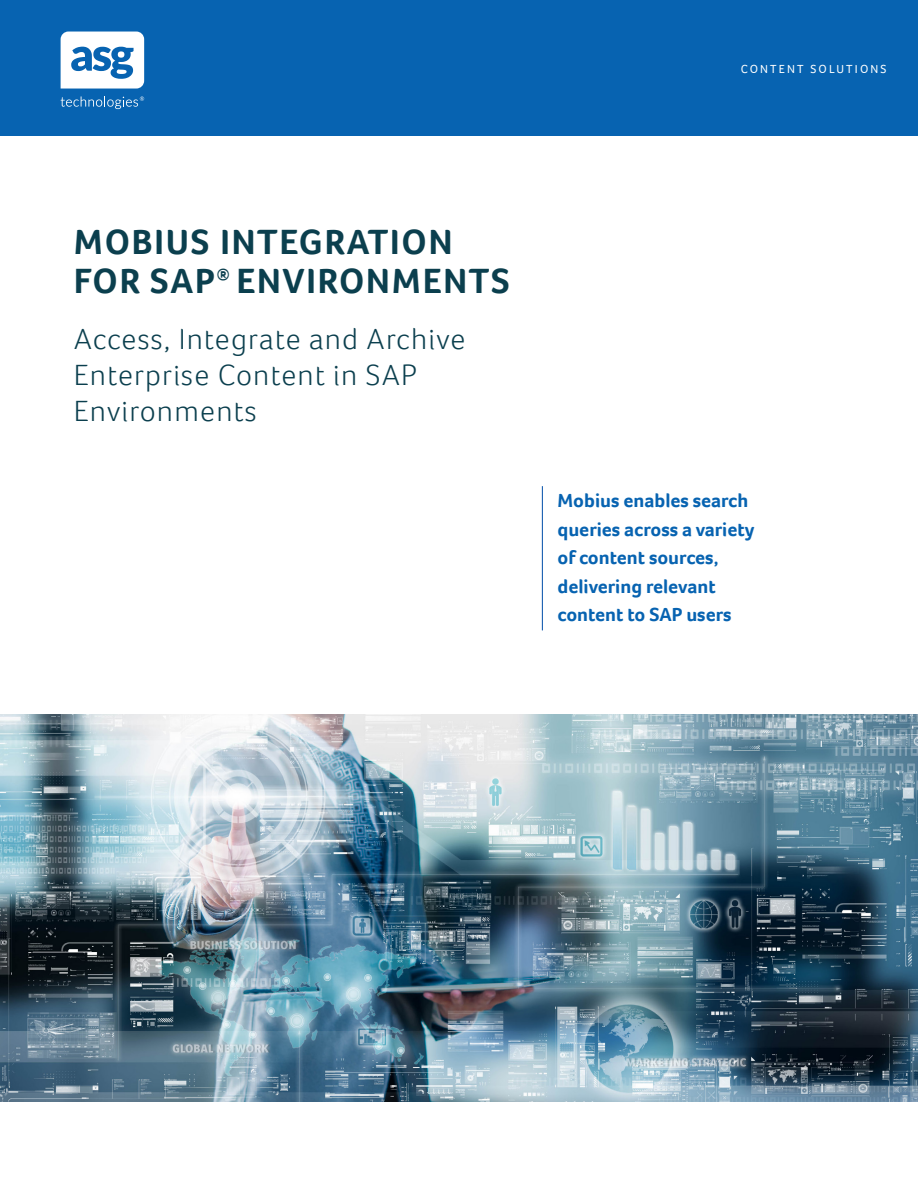
<style>
.page{position:relative;width:918px;height:1188px;background:#fff}
.page>*{position:absolute;margin:0;border:0;box-sizing:border-box;transform-origin:0 0}
.front_page_title{font:700 36px "Foco";letter-spacing:.05em;color:#0b3f4e}
.front_page_subtitle{font:300 30px/36px "Foco";letter-spacing:.04em;color:#0b3f4e}
.body_primary{font:700 19.5px/28.5px "Foco";color:#0763b1}
.t1{font:12px "Foco";letter-spacing:.18em;color:#fff}
</style>
<div class="page">
<div style="left:0;top:0;width:918px;height:135px;background:#0763b1"></div>
<svg style="left:61px;top:96px;width:83px;height:13px"></svg>
<svg style="left:61px;top:32px;width:83px;height:57px"></svg>
<img style="left:0;top:714px;width:918px;height:387px">
<hr style="left:542px;top:486px;width:1px;height:144px;background:#004ea8">
<p class="t1" style="left:741px;top:61px;width:147px">CONTENT SOLUTIONS</p>
<p class="front_page_title" style="left:74px;top:218px;width:380px">MOBIUS INTEGRATION</p>
<p class="front_page_title" style="left:74px;top:257px;width:438px">FOR SAP<sup>®</sup> ENVIRONMENTS</p>
<p class="front_page_subtitle" style="left:74px;top:320px;width:393px">Access, Integrate and Archive<br>Enterprise Content in SAP<br>Environments</p>
<p class="body_primary" style="left:557px;top:486px;width:198px">Mobius enables search queries across a variety of content sources, delivering relevant content to SAP users</p>
</div>
